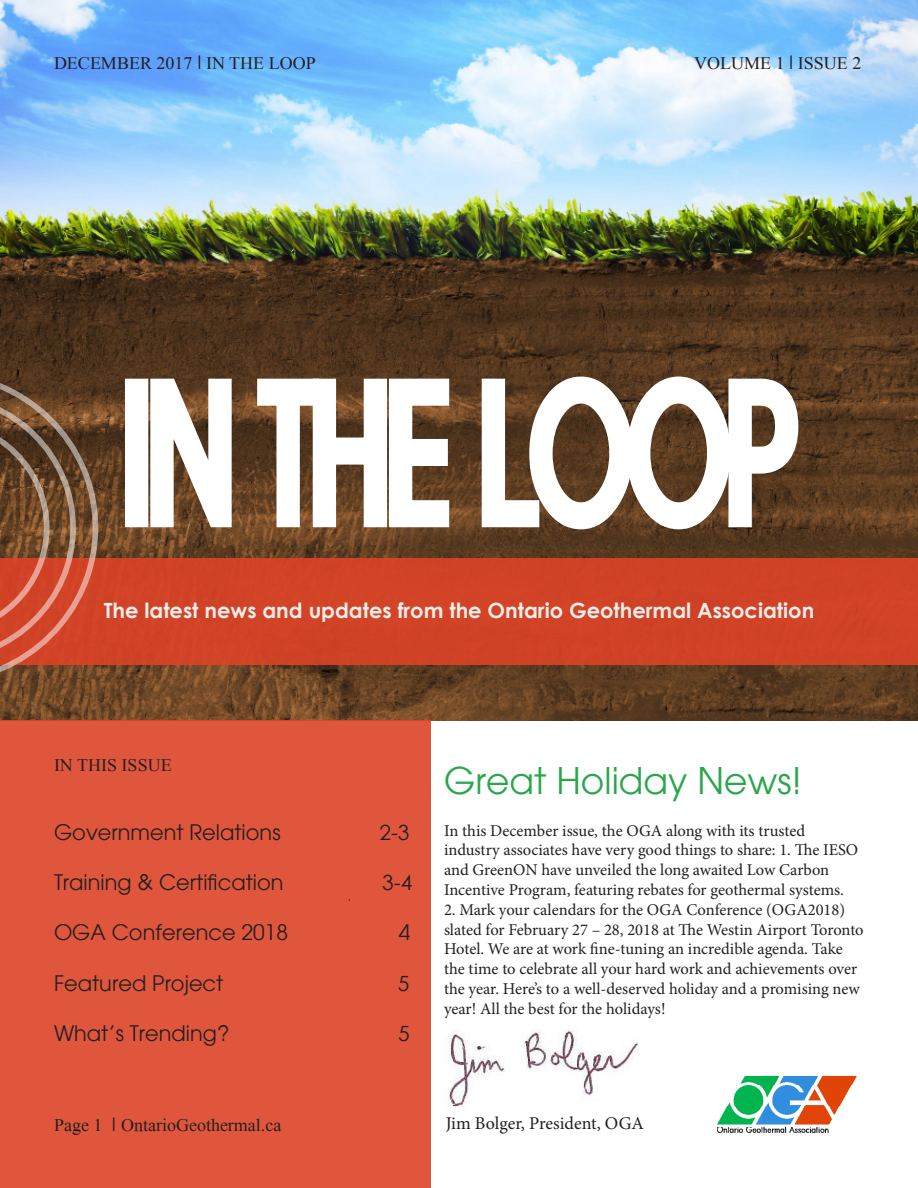
<style>
.page{position:relative;width:918px;height:1188px;background:#fff}
.page>*{position:absolute;margin:0;border:0;box-sizing:border-box;transform-origin:0 0}
.t1{font:36px "Avant Garde";color:#2aa74a}
.t2{font:21px "Avant Garde";color:#231f20}
.t3{font:700 21px "Century Gothic";color:#fff}
.t4{font:21px "Century Gothic";color:#231f20}
.t5{font:18px "Mongolian Baiti";color:#231f20}
.t6{font:18px "Minion Pro";color:#231f20}
.t7{font:16.5px/19.8px "Minion Pro";letter-spacing:-.005em;color:#231f20}
.s1{font-family:"Avant Garde"}
</style>
<div class="page">
<img style="left:1px;top:0;width:917px;height:721px">
<svg style="left:143px;top:328px;width:96px;height:230px"></svg>
<svg style="left:250px;top:371px;width:207px;height:164px"></svg>
<svg style="left:474px;top:369px;width:335px;height:168px"></svg>
<div style="left:0;top:558px;width:918px;height:106px;background:#d14326"></div>
<div style="left:1px;top:721px;width:430px;height:467px;background:#e0563d"></div>
<svg style="left:0;top:371px;width:98px;height:313px"></svg>
<img style="left:717px;top:1076px;width:140px;height:57px">
<img style="left:448px;top:1030px;width:191px;height:77px">
<p class="t5" style="left:54px;top:54px;width:263px">DECEMBER 2017 <span class="s1">I</span> IN THE LOOP</p>
<p class="t5" style="left:694px;top:54px;width:169px">VOLUME 1 <span class="s1">I</span> ISSUE 2</p>
<p class="t3" style="left:104px;top:595px;width:712px">The latest news and updates from the Ontario Geothermal Association</p>
<p class="t5" style="left:54px;top:756px;width:119px">IN THIS ISSUE</p>
<p class="t2" style="left:54px;top:819px;width:228px">Government Relations</p>
<p class="t4" style="left:379px;top:817px;width:32px">2-3</p>
<p class="t2" style="left:54px;top:870px;width:231px">Training &amp; Certification</p>
<p class="t4" style="left:382px;top:868px;width:32px">3-4</p>
<p class="t2" style="left:54px;top:920px;width:236px">OGA Conference 2018</p>
<p class="t2" style="left:399px;top:920px;width:13px">4</p>
<p class="t2" style="left:54px;top:970px;width:171px">Featured Project</p>
<p class="t4" style="left:398px;top:969px;width:13px">5</p>
<p class="t2" style="left:54px;top:1021px;width:177px">What’s Trending?</p>
<p class="t4" style="left:398px;top:1019px;width:13px">5</p>
<p class="t1" style="left:444px;top:759px;width:360px">Great Holiday News!</p>
<p class="t7" style="left:444px;top:821px;width:416px">In this December issue, the OGA along with its trusted industry associates have very good things to share: 1. The IESO and GreenON have unveiled the long awaited Low Carbon Incentive Program, featuring rebates for geothermal systems.</p>
<p class="t7" style="left:444px;top:900px;width:421px">2. Mark your calendars for the OGA Conference (OGA2018) slated for February 27 – 28, 2018 at The Westin Airport Toronto Hotel. We are at work fine-tuning an incredible agenda. Take the time to celebrate all your hard work and achievements over the year. Here’s to a well-deserved holiday and a promising new year! All the best for the holidays!</p>
<p class="t5" style="left:54px;top:1116px;width:229px">Page 1 <span class="s1">I</span> OntarioGeothermal.ca</p>
<p class="t6" style="left:446px;top:1111px;width:200px">Jim Bolger, President, OGA</p>
</div>
